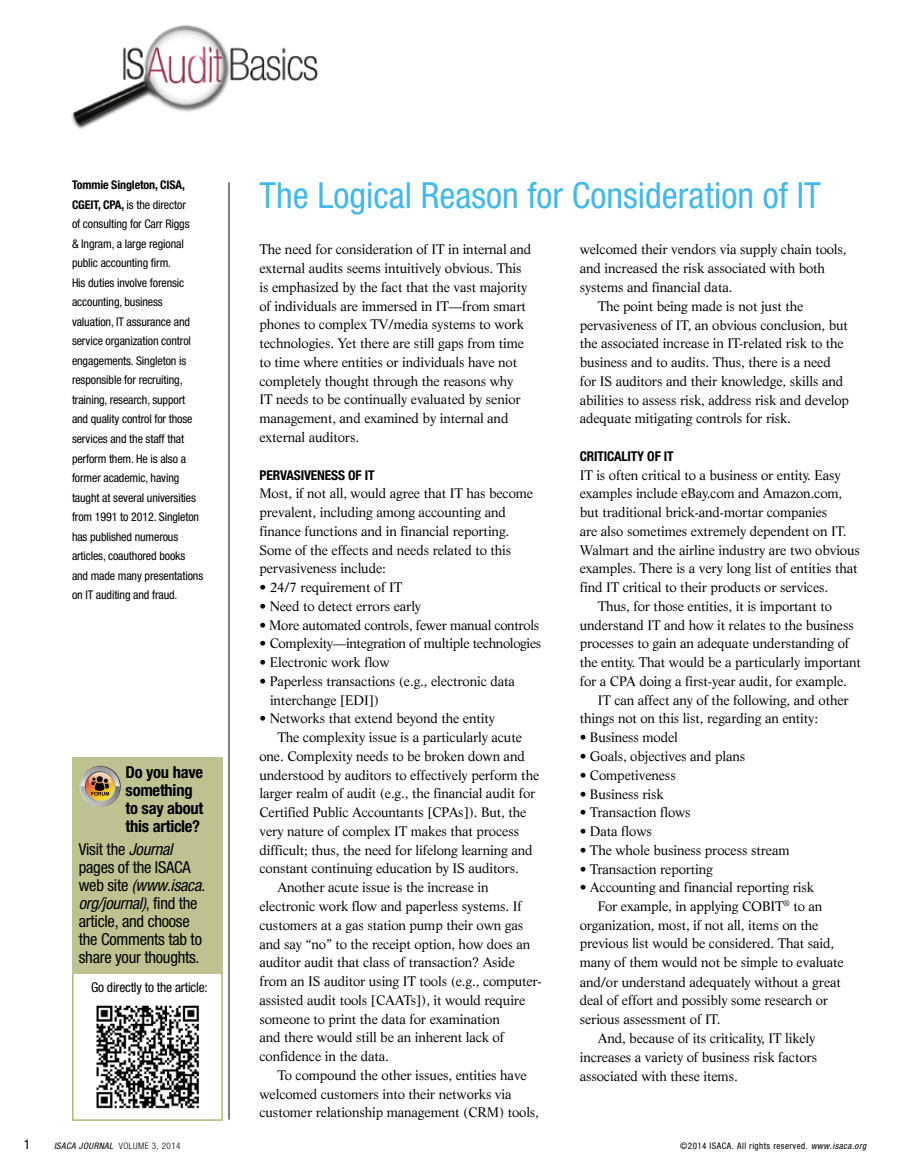
<style>
.page{position:relative;width:918px;height:1175px;background:#fff}
.page>*{position:absolute;margin:0;border:0;box-sizing:border-box;transform-origin:0 0}
.t1{font:condensed 36px "Helvetica Neue";color:#43b8ea}
.t2{font:condensed 16.5px/18px "Helvetica Neue";letter-spacing:-.015em;color:#000}
.t3{font:700 condensed 16.5px/18px "Helvetica Neue";letter-spacing:-.015em;color:#000}
.t4{font:13.5px/18.8px "Life";letter-spacing:-.01em;color:#000}
.t5{font:700 condensed 13.5px "Helvetica Neue";letter-spacing:-.01em;color:#000}
.t6{font:condensed 13.5px "Helvetica Neue";letter-spacing:-.015em;color:#000}
.t7{font:condensed 12px/19.5px "Helvetica Neue";letter-spacing:-.01em;color:#000}
.t8{font:condensed 9px "Helvetica Neue";letter-spacing:.05em;color:#000}
.t9{font:italic condensed 9px "Helvetica Neue";letter-spacing:.05em;color:#000}
.s1{font-weight:700}
.s2{font-style:italic}
.s3{font-weight:300;font-style:normal}
</style>
<div class="page">
<img style="left:71px;top:25px;width:247px;height:104px">
<hr style="left:229px;top:182px;width:1px;height:937px;background:#000">
<div style="left:72px;top:757px;width:151px;height:363px;border:2px solid #b0b579"></div>
<div style="left:73px;top:758px;width:149px;height:216px;background:#bec290"></div>
<svg style="left:80px;top:766px;width:41px;height:41px"></svg>
<img style="left:96px;top:1005px;width:103px;height:104px">
<p class="t7" style="left:72px;top:175px;width:133px"><span class="s1">Tommie Singleton, CISA,<br>CGEIT, CPA,</span> is the director<br>of consulting for Carr Riggs<br>&amp; Ingram, a large regional public accounting firm.<br>His duties involve forensic accounting, business valuation, IT assurance and service organization control engagements. Singleton is responsible for recruiting, training, research, support and quality control for those services and the staff that perform them. He is also a former academic, having taught at several universities from 1991 to 2012. Singleton has published numerous articles, coauthored books and made many presentations on IT auditing and fraud.</p>
<h1 class="t1" style="left:260px;top:175px;width:563px">The Logical Reason for Consideration of IT</h1>
<p class="t4" style="left:260px;top:240px;width:273px">The need for consideration of IT in internal and external audits seems intuitively obvious. This is emphasized by the fact that the vast majority of individuals are immersed in IT—from smart phones to complex TV/media systems to work technologies. Yet there are still gaps from time to time where entities or individuals have not completely thought through the reasons why<br>IT needs to be continually evaluated by senior management, and examined by internal and external auditors.</p>
<p class="t5" style="left:260px;top:466px;width:117px">PERVASIVENESS OF IT</p>
<p class="t4" style="left:260px;top:484px;width:275px">Most, if not all, would agree that IT has become prevalent, including among accounting and finance functions and in financial reporting.<br>Some of the effects and needs related to this pervasiveness include:</p>
<p class="t4" style="left:260px;top:578px;width:144px">• 24/7 requirement of IT</p>
<p class="t4" style="left:260px;top:596px;width:163px">• Need to detect errors early</p>
<p class="t4" style="left:260px;top:615px;width:281px">• More automated controls, fewer manual controls</p>
<p class="t4" style="left:260px;top:634px;width:283px">• Complexity—integration of multiple technologies</p>
<p class="t4" style="left:260px;top:653px;width:132px">• Electronic work flow</p>
<p class="t4" style="left:270px;top:671px;width:247px;text-indent:-11px">• Paperless transactions (e.g., electronic data interchange [EDI])</p>
<p class="t4" style="left:260px;top:709px;width:237px">• Networks that extend beyond the entity</p>
<p class="t4" style="left:277px;top:728px;width:246px">The complexity issue is a particularly acute</p>
<p class="t4" style="left:260px;top:746px;width:267px">one. Complexity needs to be broken down and</p>
<p class="t4" style="left:260px;top:765px;width:281px">understood by auditors to effectively perform the</p>
<p class="t4" style="left:260px;top:784px;width:277px">larger realm of audit (e.g., the financial audit for</p>
<p class="t4" style="left:260px;top:803px;width:268px">Certified Public Accountants [CPAs]). But, the</p>
<p class="t4" style="left:260px;top:821px;width:261px">very nature of complex IT makes that process</p>
<p class="t4" style="left:260px;top:840px;width:275px">difficult; thus, the need for lifelong learning and</p>
<p class="t4" style="left:260px;top:859px;width:261px">constant continuing education by IS auditors.</p>
<p class="t4" style="left:277px;top:878px;width:213px">Another acute issue is the increase in</p>
<p class="t4" style="left:260px;top:896px;width:264px">electronic work flow and paperless systems. If</p>
<p class="t4" style="left:260px;top:915px;width:265px">customers at a gas station pump their own gas</p>
<p class="t4" style="left:260px;top:934px;width:272px">and say “no” to the receipt option, how does an</p>
<p class="t4" style="left:260px;top:953px;width:257px">auditor audit that class of transaction? Aside</p>
<p class="t4" style="left:260px;top:971px;width:284px">from an IS auditor using IT tools (e.g., computer-</p>
<p class="t4" style="left:260px;top:990px;width:267px">assisted audit tools [CAATs]), it would require</p>
<p class="t4" style="left:260px;top:1009px;width:242px">someone to print the data for examination</p>
<p class="t4" style="left:260px;top:1028px;width:246px">and there would still be an inherent lack of</p>
<p class="t4" style="left:260px;top:1046px;width:131px">confidence in the data.</p>
<p class="t4" style="left:277px;top:1065px;width:251px">To compound the other issues, entities have</p>
<p class="t4" style="left:260px;top:1084px;width:254px">welcomed customers into their networks via</p>
<p class="t4" style="left:260px;top:1103px;width:281px">customer relationship management (CRM) tools,</p>
<p class="t4" style="left:580px;top:240px;width:268px">welcomed their vendors via supply chain tools,</p>
<p class="t4" style="left:580px;top:259px;width:247px">and increased the risk associated with both</p>
<p class="t4" style="left:580px;top:278px;width:154px">systems and financial data.</p>
<p class="t4" style="left:598px;top:296px;width:207px">The point being made is not just the</p>
<p class="t4" style="left:580px;top:315px;width:270px">pervasiveness of IT, an obvious conclusion, but</p>
<p class="t4" style="left:580px;top:334px;width:266px">the associated increase in IT-related risk to the</p>
<p class="t4" style="left:580px;top:353px;width:253px">business and to audits. Thus, there is a need</p>
<p class="t4" style="left:580px;top:371px;width:265px">for IS auditors and their knowledge, skills and</p>
<p class="t4" style="left:580px;top:390px;width:271px">abilities to assess risk, address risk and develop</p>
<p class="t4" style="left:580px;top:409px;width:213px">adequate mitigating controls for risk.</p>
<p class="t5" style="left:580px;top:448px;width:95px">CRITICALITY OF IT</p>
<p class="t4" style="left:580px;top:465px;width:263px">IT is often critical to a business or entity. Easy</p>
<p class="t4" style="left:580px;top:484px;width:264px">examples include eBay.com and Amazon.com,</p>
<p class="t4" style="left:580px;top:503px;width:249px">but traditional brick-and-mortar companies</p>
<p class="t4" style="left:580px;top:521px;width:268px">are also sometimes extremely dependent on IT.</p>
<p class="t4" style="left:580px;top:540px;width:282px">Walmart and the airline industry are two obvious</p>
<p class="t4" style="left:580px;top:559px;width:279px">examples. There is a very long list of entities that</p>
<p class="t4" style="left:580px;top:578px;width:250px">find IT critical to their products or services.</p>
<p class="t4" style="left:598px;top:596px;width:236px">Thus, for those entities, it is important to</p>
<p class="t4" style="left:580px;top:615px;width:276px">understand IT and how it relates to the business</p>
<p class="t4" style="left:580px;top:634px;width:271px">processes to gain an adequate understanding of</p>
<p class="t4" style="left:580px;top:653px;width:283px">the entity. That would be a particularly important</p>
<p class="t4" style="left:580px;top:671px;width:269px">for a CPA doing a first-year audit, for example.</p>
<p class="t4" style="left:598px;top:690px;width:253px">IT can affect any of the following, and other</p>
<p class="t4" style="left:580px;top:709px;width:240px">things not on this list, regarding an entity:</p>
<p class="t4" style="left:580px;top:728px;width:100px">• Business model</p>
<p class="t4" style="left:580px;top:746px;width:167px">• Goals, objectives and plans</p>
<p class="t4" style="left:580px;top:765px;width:98px">• Competiveness</p>
<p class="t4" style="left:580px;top:784px;width:86px">• Business risk</p>
<p class="t4" style="left:580px;top:803px;width:113px">• Transaction flows</p>
<p class="t4" style="left:580px;top:821px;width:74px">• Data flows</p>
<p class="t4" style="left:580px;top:840px;width:211px">• The whole business process stream</p>
<p class="t4" style="left:580px;top:859px;width:135px">• Transaction reporting</p>
<p class="t4" style="left:580px;top:878px;width:236px">• Accounting and financial reporting risk</p>
<p class="t4" style="left:598px;top:896px;width:226px">For example, in applying COBIT<sup>®</sup> to an</p>
<p class="t4" style="left:580px;top:915px;width:240px">organization, most, if not all, items on the</p>
<p class="t4" style="left:580px;top:934px;width:256px">previous list would be considered. That said,</p>
<p class="t4" style="left:580px;top:953px;width:265px">many of them would not be simple to evaluate</p>
<p class="t4" style="left:580px;top:972px;width:263px">and/or understand adequately without a great</p>
<p class="t4" style="left:580px;top:991px;width:250px">deal of effort and possibly some research or</p>
<p class="t4" style="left:580px;top:1010px;width:142px">serious assessment of IT.</p>
<p class="t4" style="left:598px;top:1028px;width:219px">And, because of its criticality, IT likely</p>
<p class="t4" style="left:580px;top:1047px;width:239px">increases a variety of business risk factors</p>
<p class="t4" style="left:580px;top:1066px;width:160px">associated with these items.</p>
<p class="t3" style="left:126px;top:763px;width:79px">Do you have something to say about this article?</p>
<p class="t2" style="left:79px;top:840px;width:128px">Visit the <span class="s2">Journal </span>pages of the ISACA web site <span class="s2">(www.isaca. org/journal)</span>, find the article, and choose the Comments tab to share your thoughts.</p>
<p class="t6" style="left:91px;top:979px;width:118px">Go directly to the article:</p>
<p class="t6" style="left:24px;top:1136px;width:8px">1</p>
<p class="t9" style="left:54px;top:1140px;width:128px">ISACA JOURNAL <span class="s3">VOLUME 3, 2014</span></p>
<p class="t8" style="left:680px;top:1140px;width:188px">©2014 ISACA. All rights reserved. <span class="s2">www.isaca.org</span></p>
</div>
